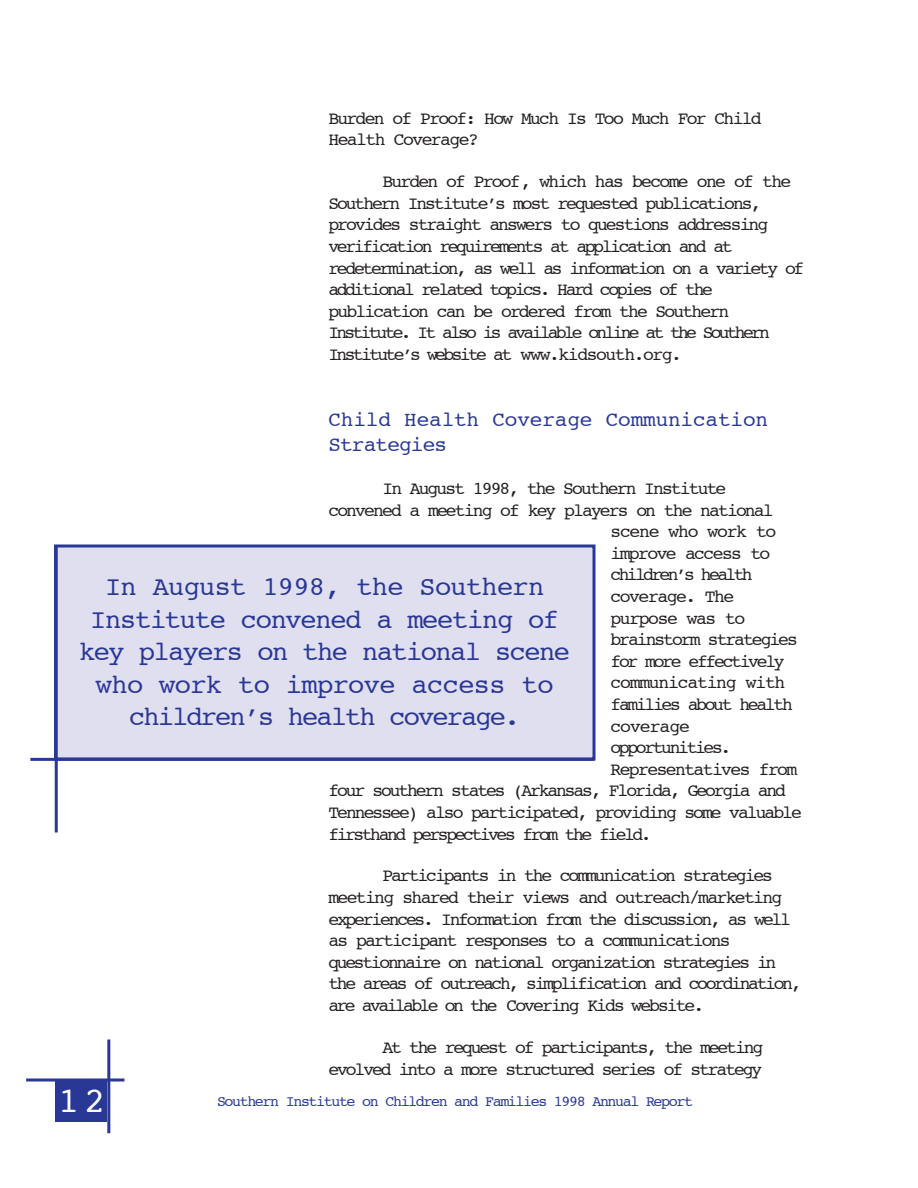
<style>
.page{position:relative;width:918px;height:1188px;background:#fff}
.page>*{position:absolute;margin:0;border:0;box-sizing:border-box;transform-origin:0 0}
.t1{font:36px "Courier";color:#fff}
.t2{font:27px/32.4px "Courier";letter-spacing:-.045em;color:#293795;text-align:center}
.t3{font:21px/25.2px "Courier";letter-spacing:-.005em;color:#293795}
.t4{font:18px/21.6px "Courier";letter-spacing:-.115em;color:#231f1f}
.t5{font:18px/21.6px "Courier";letter-spacing:-.095em;color:#231f1f}
.t6{font:18px "Courier";letter-spacing:-.085em;color:#231f1f}
.t7{font:18px "Courier";letter-spacing:-.135em;color:#231f1f}
.t8{font:18px "Courier";letter-spacing:-.065em;color:#231f1f}
.t9{font:18px "Courier";letter-spacing:-.145em;color:#231f1f}
.t10{font:18px "Courier";letter-spacing:-.07em;color:#231f1f}
.t11{font:18px "Courier";letter-spacing:-.08em;color:#231f1f}
.t12{font:18px "Courier";letter-spacing:-.075em;color:#231f1f}
.t13{font:18px "Courier";letter-spacing:-.055em;color:#231f1f}
.t14{font:15px "Courier";letter-spacing:-.095em;color:#293795}
</style>
<div class="page">
<div style="left:55px;top:1082px;width:52px;height:40px;background:#293795"></div>
<hr style="left:107px;top:1040px;width:3px;height:93px;background:#293795">
<svg style="left:26px;top:1078px;width:98px;height:4px"></svg>
<div style="left:56px;top:546px;width:538px;height:213px;background:#e0dff0"></div>
<div style="left:54px;top:544px;width:542px;height:216px;border:3px solid #293795"></div>
<hr style="left:55px;top:546px;width:3px;height:286px;background:#293795">
<hr style="left:30px;top:758px;width:564px;height:3px;background:#293795">
<p class="t5" style="left:328px;top:108px;width:435px">Burden of Proof: How Much Is Too Much For Child<br>Health Coverage?</p>
<p class="t4" style="left:328px;top:172px;width:478px;text-indent:54px">Burden of Proof, which has become one of the Southern Instituteís most requested publications, provides straight answers to questions addressing verification requirements at application and at redetermination, as well as information on a variety of additional related topics. Hard copies of the publication can be ordered from the Southern Institute. It also is available online at the Southern Instituteís website at www.kidsouth.org.</p>
<p class="t3" style="left:328px;top:408px;width:441px">Child Health Coverage Communication<br>Strategies</p>
<p class="t4" style="left:382px;top:479px;width:345px">In August 1998, the Southern Institute</p>
<p class="t4" style="left:328px;top:500px;width:447px">convened a meeting of key players on the national</p>
<p class="t10" style="left:610px;top:524px;width:167px">scene who work to</p>
<p class="t6" style="left:610px;top:545px;width:161px">improve access to</p>
<p class="t9" style="left:610px;top:567px;width:144px">childrenís health</p>
<p class="t11" style="left:610px;top:588px;width:125px">coverage. The</p>
<p class="t12" style="left:610px;top:610px;width:136px">purpose was to</p>
<p class="t4" style="left:610px;top:630px;width:189px">brainstorm strategies</p>
<p class="t4" style="left:610px;top:651px;width:176px">for more effectively</p>
<p class="t8" style="left:610px;top:675px;width:176px">communicating with</p>
<p class="t4" style="left:610px;top:695px;width:184px">families about health</p>
<p class="t13" style="left:610px;top:718px;width:81px">coverage</p>
<p class="t4" style="left:610px;top:738px;width:122px">opportunities.</p>
<p class="t6" style="left:610px;top:761px;width:188px">Representatives from</p>
<p class="t4" style="left:328px;top:781px;width:459px">four southern states (Arkansas, Florida, Georgia and</p>
<p class="t4" style="left:328px;top:803px;width:475px">Tennessee) also participated, providing some valuable</p>
<p class="t7" style="left:328px;top:826px;width:325px">firsthand perspectives from the field.</p>
<p class="t4" style="left:328px;top:866px;width:475px;text-indent:54px">Participants in the communication strategies meeting shared their views and outreach/marketing experiences. Information from the discussion, as well as participant responses to a communications questionnaire on national organization strategies in the areas of outreach, simplification and coordination, are available on the Covering Kids website.</p>
<p class="t4" style="left:328px;top:1038px;width:436px;text-align:right">At the request of participants, the meeting evolved into a more structured series of strategy</p>
<h2 class="t2" style="left:79px;top:572px;width:492px">In August 1998, the Southern<br>Institute convened a meeting of key players on the national scene who work to improve access to childrenís health coverage.</h2>
<h1 class="t1" style="left:58px;top:1085px;width:49px">12</h1>
<p class="t14" style="left:217px;top:1095px;width:478px">Southern Institute on Children and Families 1998 Annual Report</p>
</div>
